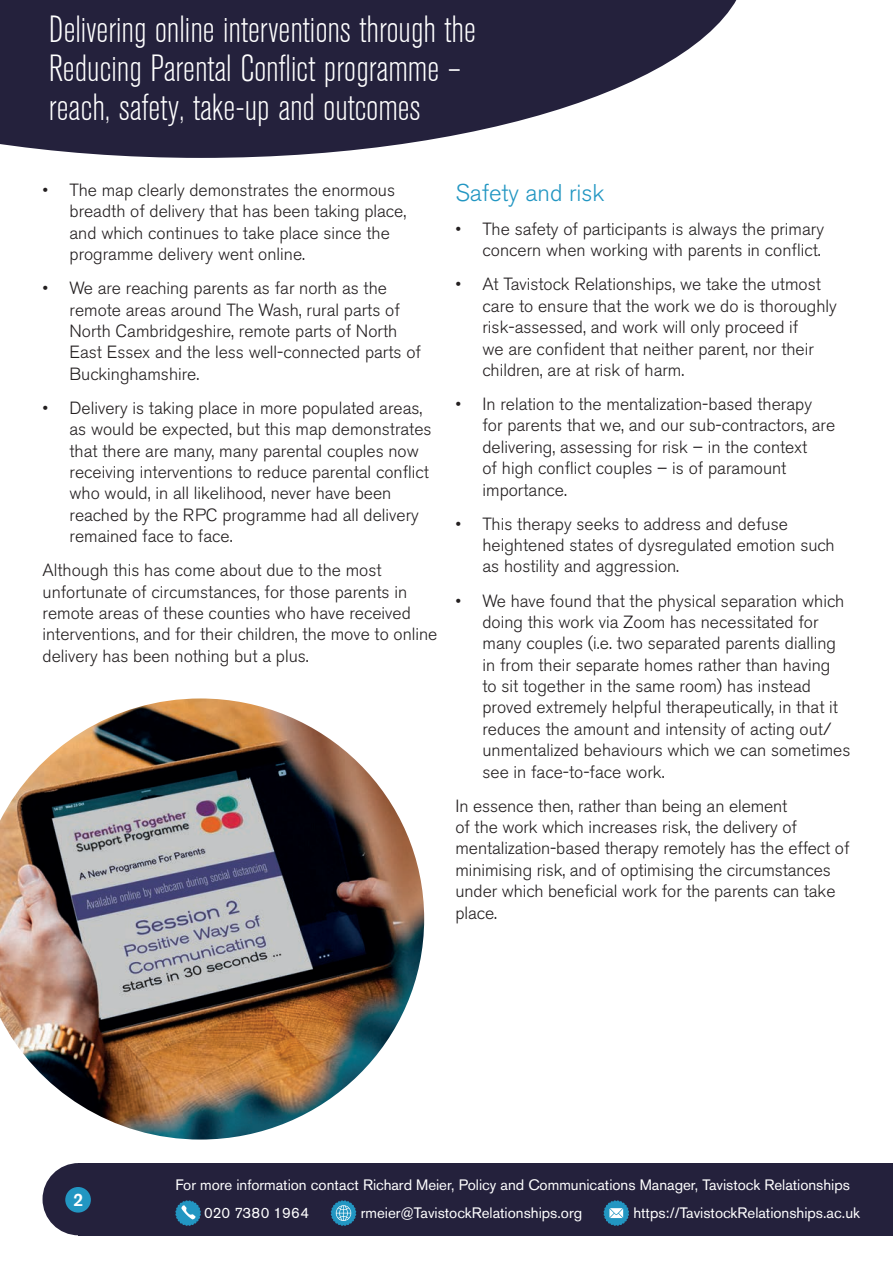
<style>
.page{position:relative;width:893px;height:1263px;background:#fff}
.page>*{position:absolute;margin:0;border:0;box-sizing:border-box;transform-origin:0 0}
.t1{font:300 condensed 37.5px/39px "Akzidenz Grotesk BE";color:#fff}
.t2{font:300 24px "Akzidenz Grotesk BE";color:#2296c2}
.t3{font:500 18px "Akzidenz Grotesk BE";color:#fff}
.t4{font:300 17.55px/21.5px "Akzidenz Grotesk BE";color:#231f20}
.t5{font:15px "Akzidenz Grotesk BE";color:#fff}
</style>
<div class="page">
<div style="left:79px;top:1163px;width:814px;height:72px;background:#24213c"></div>
<div style="left:43px;top:1163px;width:72px;height:72px;background:#24213c;border-radius:50%"></div>
<div style="left:65px;top:1187px;width:26px;height:25px;background:#2296c2;border-radius:50%"></div>
<svg style="left:603px;top:1200px;width:26px;height:26px"></svg>
<svg style="left:331px;top:1200px;width:25px;height:26px"></svg>
<svg style="left:175px;top:1200px;width:26px;height:26px"></svg>
<svg style="left:0;top:0;width:737px;height:158px;fill:#24213c"></svg>
<img style="left:0;top:698px;width:424px;height:441px">
<p class="t1" style="left:49px;top:11px;width:428px">Delivering online interventions through the<br>Reducing Parental Conflict programme – reach, safety, take-up and outcomes</p>
<p class="t4" style="left:70px;top:179px;width:338px;text-indent:-27px">• The map clearly demonstrates the enormous breadth of delivery that has been taking place, and which continues to take place since the programme delivery went online.</p>
<p class="t4" style="left:70px;top:278px;width:353px;text-indent:-27px">• We are reaching parents as far north as the remote areas around The Wash, rural parts of North Cambridgeshire, remote parts of North East Essex and the less well-connected parts of Buckinghamshire.</p>
<p class="t4" style="left:70px;top:397px;width:364px;text-indent:-27px">• Delivery is taking place in more populated areas, as would be expected, but this map demonstrates that there are many, many parental couples now receiving interventions to reduce parental conflict who would, in all likelihood, never have been reached by the RPC programme had all delivery remained face to face.</p>
<p class="t4" style="left:43px;top:560px;width:396px">Although this has come about due to the most unfortunate of circumstances, for those parents in remote areas of these counties who have received interventions, and for their children, the move to online delivery has been nothing but a plus.</p>
<p class="t2" style="left:455px;top:179px;width:151px">Safety and risk</p>
<p class="t4" style="left:455px;top:218px;width:370px;text-align:right">• The safety of participants is always the primary concern when working with parents in conflict.</p>
<p class="t4" style="left:482px;top:274px;width:356px;text-indent:-27px">• At Tavistock Relationships, we take the utmost care to ensure that the work we do is thoroughly risk-assessed, and work will only proceed if<br>we are confident that neither parent, nor their children, are at risk of harm.</p>
<p class="t4" style="left:482px;top:394px;width:354px;text-indent:-27px">• In relation to the mentalization-based therapy for parents that we, and our sub-contractors, are delivering, assessing for risk – in the context<br>of high conflict couples – is of paramount importance.</p>
<p class="t4" style="left:482px;top:513px;width:354px;text-indent:-27px">• This therapy seeks to address and defuse heightened states of dysregulated emotion such as hostility and aggression.</p>
<p class="t4" style="left:482px;top:590px;width:369px;text-indent:-27px">• We have found that the physical separation which doing this work via Zoom has necessitated for many couples (i.e. two separated parents dialling in from their separate homes rather than having<br>to sit together in the same room) has instead proved extremely helpful therapeutically, in that it reduces the amount and intensity of acting out/ unmentalized behaviours which we can sometimes see in face-to-face work.</p>
<p class="t4" style="left:455px;top:795px;width:395px">In essence then, rather than being an element<br>of the work which increases risk, the delivery of mentalization-based therapy remotely has the effect of minimising risk, and of optimising the circumstances under which beneficial work for the parents can take place.</p>
<p class="t3" style="left:73px;top:1188px;width:12px">2</p>
<p class="t5" style="left:175px;top:1176px;width:676px">For more information contact Richard Meier, Policy and Communications Manager, Tavistock Relationships</p>
<p class="t5" style="left:204px;top:1204px;width:106px">020 7380 1964</p>
<p class="t5" style="left:361px;top:1204px;width:223px">rmeier@TavistockRelationships.org</p>
<p class="t5" style="left:633px;top:1204px;width:228px">https://TavistockRelationships.ac.uk</p>
</div>
